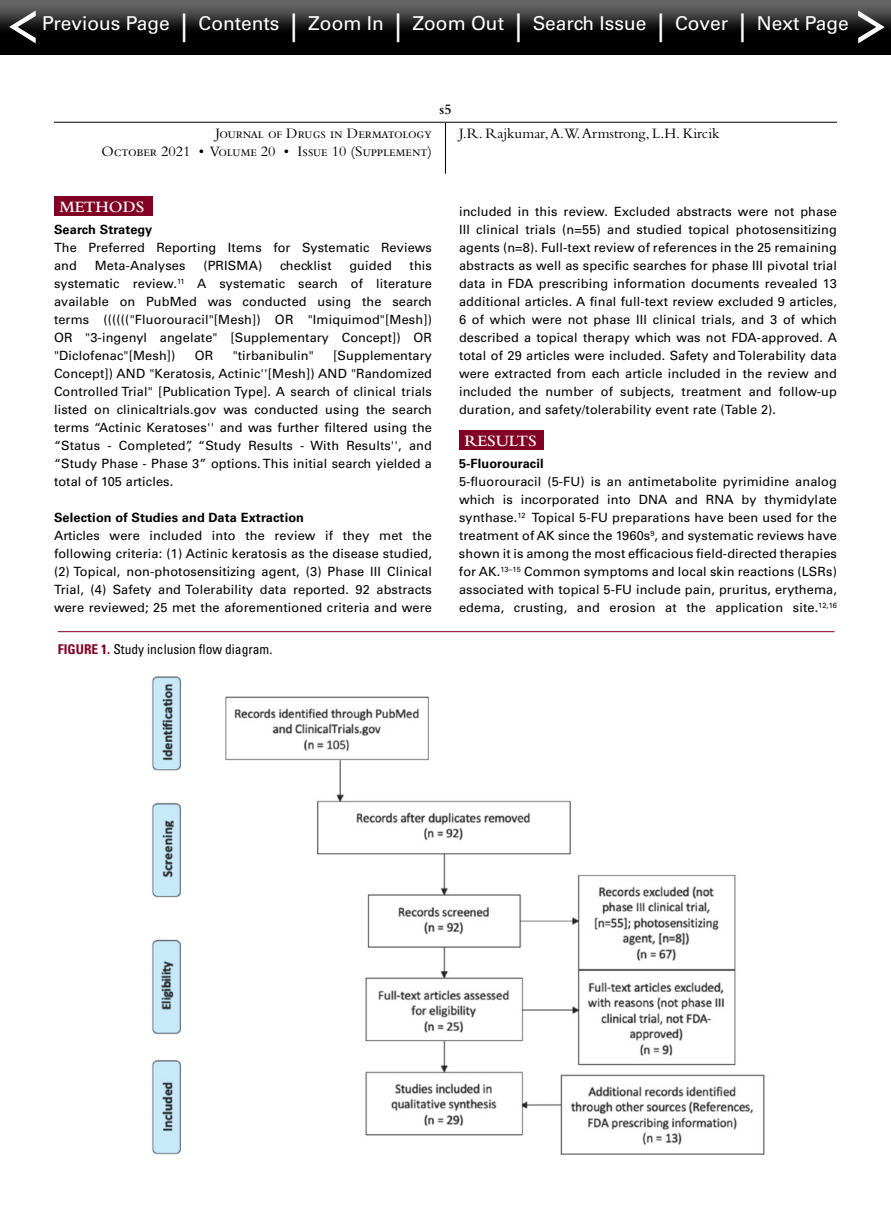
<style>
.page{position:relative;width:891px;height:1229px;background:#fff}
.page>*{position:absolute;margin:0;border:0;box-sizing:border-box;transform-origin:0 0}
.t1{font:19.2px "Univers LT Std";color:#fff}
.t2{font:600 16.5px "Bembo Std";color:#fff}
.t3{font:15px/18px "Bembo Std";letter-spacing:-.02em;color:#000;text-align:right}
.t4{font:15px "Bembo Std";color:#000}
.t5{font:600 15px "Bembo Std";color:#000}
.t6{font:condensed 13.5px "Univers LT Std";color:#000}
.t7{font:12.75px/18px "Univers LT Std";letter-spacing:.01em;color:#000;text-align:justify}
.t8{font:700 12.75px "Univers LT Std";letter-spacing:.01em;color:#000}
.s1{font-size:28.8px}
.s2{font-weight:700;color:#820024}
</style>
<div class="page">
<div style="left:0;top:0;width:891px;height:56px;background:#000;opacity:.49"></div>
<svg style="left:858px;top:11px;width:27px;height:32px"></svg>
<svg style="left:9px;top:11px;width:27px;height:32px"></svg>
<hr style="left:54px;top:122px;width:261px;height:1px;background:#000">
<hr style="left:315px;top:122px;width:131px;height:1px;background:#000">
<hr style="left:446px;top:122px;width:130px;height:1px;background:#000">
<hr style="left:576px;top:122px;width:261px;height:1px;background:#000">
<hr style="left:445px;top:123px;width:1px;height:51px;background:#000">
<div style="left:459px;top:430px;width:85px;height:20px;background:#820024"></div>
<div style="left:54px;top:196px;width:99px;height:20px;background:#820024"></div>
<hr style="left:58px;top:631px;width:777px;height:1px;background:#820024">
<img style="left:152px;top:676px;width:613px;height:479px">
<svg style="left:305px;top:631px;width:57px;height:2px"></svg>
<hr style="left:352px;top:616px;width:236px;height:1px;background:#a96828">
<hr style="left:352px;top:636px;width:236px;height:1px;background:#a96828">
<h1 class="t1" style="left:42px;top:12px;width:808px">Previous Page <span class="s1">|</span> Contents <span class="s1">|</span> Zoom In <span class="s1">|</span> Zoom Out <span class="s1">|</span> Search Issue <span class="s1">|</span> Cover <span class="s1">|</span> Next Page</h1>
<p class="t5" style="left:439px;top:101px;width:14px">s5</p>
<p class="t3" style="left:101px;top:124px;width:332px">Journal of Drugs in Dermatology<br>October 2021 • Volume 20 • Issue 10 (Supplement)</p>
<p class="t4" style="left:459px;top:125px;width:262px">J.R. Rajkumar, A.W. Armstrong, L.H. Kircik</p>
<p class="t2" style="left:59px;top:197px;width:86px">METHODS</p>
<p class="t8" style="left:54px;top:222px;width:100px">Search Strategy</p>
<p class="t7" style="left:54px;top:239px;width:380px">The Preferred Reporting Items for Systematic Reviews and</p>
<p class="t7" style="left:95px;top:257px;width:92px">Meta-Analyses</p>
<p class="t7" style="left:203px;top:257px;width:60px">(PRISMA)</p>
<p class="t7" style="left:280px;top:257px;width:53px">checklist</p>
<p class="t7" style="left:349px;top:257px;width:44px">guided</p>
<p class="t7" style="left:54px;top:257px;width:380px;text-indent:356px">this systematic review.<sup>11</sup> A systematic search of literature available on PubMed was conducted using the search terms (((((("Fluorouracil"[Mesh]) OR "Imiquimod"[Mesh])<br>OR "3-ingenyl angelate" [Supplementary Concept]) OR "Diclofenac"[Mesh])</p>
<p class="t7" style="left:54px;top:347px;width:380px;text-indent:279px">[Supplementary Concept]) AND "Keratosis, Actinic''[Mesh]) AND "Randomized Controlled Trial" [Publication Type]. A search of clinical trials listed on clinicaltrials.gov was conducted using the search terms “Actinic Keratoses'' and was further filtered using the “Status - Completed”, “Study Results - With Results'', and “Study Phase - Phase 3” options. This initial search yielded a total of 105 articles.</p>
<p class="t8" style="left:54px;top:510px;width:252px">Selection of Studies and Data Extraction</p>
<p class="t7" style="left:54px;top:527px;width:380px">Articles were included into the review if they met the following criteria: (1) Actinic keratosis as the disease studied, (2) Topical, non-photosensitizing agent, (3) Phase III Clinical Trial, (4) Safety and Tolerability data reported. 92 abstracts were reviewed; 25 met the aforementioned criteria and were</p>
<p class="t6" style="left:58px;top:640px;width:216px"><span class="s2">FIGURE 1.</span> Study inclusion flow diagram.</p>
<p class="t7" style="left:195px;top:347px;width:20px">OR</p>
<p class="t7" style="left:233px;top:347px;width:83px">"tirbanibulin"</p>
<p class="t7" style="left:459px;top:203px;width:380px">included in this review. Excluded abstracts were not phase III clinical trials (n=55) and studied topical photosensitizing agents (n=8). Full-text review of references in the 25 remaining abstracts as well as specific searches for phase III pivotal trial data in FDA prescribing information documents revealed 13 additional articles. A final full-text review excluded 9 articles, 6 of which were not phase III clinical trials, and 3 of which described a topical therapy which was not FDA-approved. A total of 29 articles were included. Safety and Tolerability data were extracted from each article included in the review and included the number of subjects, treatment and follow-up duration, and safety/tolerability event rate (Table 2).</p>
<p class="t2" style="left:464px;top:431px;width:74px">RESULTS</p>
<p class="t8" style="left:459px;top:456px;width:86px">5-Fluorouracil</p>
<p class="t7" style="left:459px;top:473px;width:380px">5-fluorouracil (5-FU) is an antimetabolite pyrimidine analog which is incorporated into DNA and RNA by thymidylate synthase.<sup>12</sup> Topical 5-FU preparations have been used for the treatment of AK since the 1960s<sup>9</sup>, and systematic reviews have shown it is among the most efficacious field-directed therapies for AK.<sup>13–15</sup> Common symptoms and local skin reactions (LSRs) associated with topical 5-FU include pain, pruritus, erythema, edema, crusting, and erosion at the application site.<sup>12,16</sup></p>
</div>
